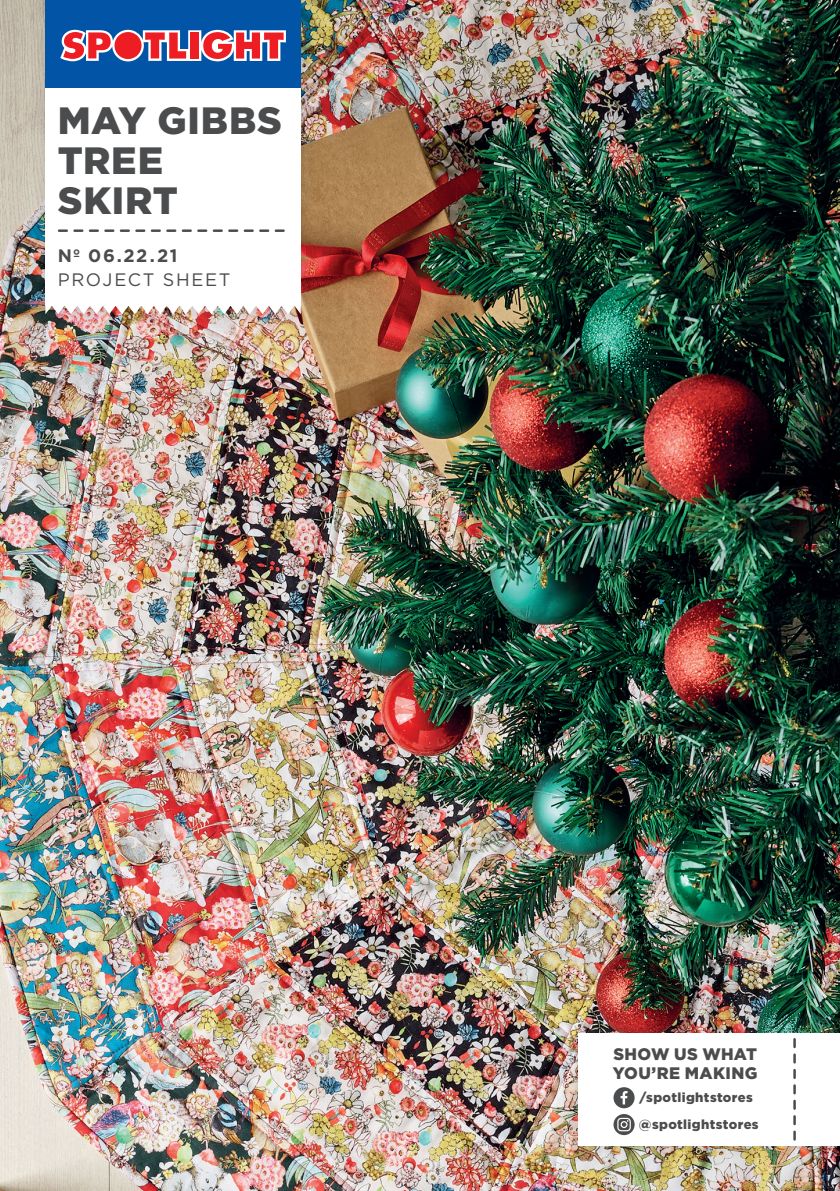
<style>
.page{position:relative;width:840px;height:1191px;background:#fff}
.page>*{position:absolute;margin:0;border:0;box-sizing:border-box;transform-origin:0 0}
.t1{font:900 38px/40px "Gotham";letter-spacing:.02em;color:#4b4c4d}
.t2{font:18px "Gotham";letter-spacing:.095em;color:#4b4c4d}
.t3{font:700 18px "Gotham";letter-spacing:.09em;color:#4b4c4d}
.t4{font:900 16.6px/19.4px "Gotham";letter-spacing:.02em;color:#4b4c4d}
.t5{font:900 13px/26.8px "Gotham";letter-spacing:.025em;color:#4b4c4d}
</style>
<div class="page">
<img style="left:0;top:0;width:839px;height:1191px">
<div style="left:566px;top:1022px;width:273px;height:137px;background:#231f20;opacity:.15"></div>
<div style="left:577px;top:1033px;width:262px;height:112px;background:#fff"></div>
<svg style="left:793px;top:1039px;width:2px;height:100px"></svg>
<div style="left:613px;top:1087px;width:21px;height:21px;background:#4b4c4d;border-radius:50%"></div>
<svg style="left:620px;top:1091px;width:7px;height:13px"></svg>
<svg style="left:613px;top:1114px;width:21px;height:21px"></svg>
<svg style="left:617px;top:1117px;width:13px;height:14px"></svg>
<div style="left:34px;top:0;width:280px;height:326px;background:#231f20;opacity:.15"></div>
<div style="left:45px;top:0;width:255px;height:89px;background:#0154a6"></div>
<svg style="left:60px;top:30px;width:226px;height:31px;background:#c77082"></svg>
<img style="left:45px;top:306px;width:255px;height:8px">
<div style="left:45px;top:89px;width:255px;height:217px;background:#fff"></div>
<svg style="left:59px;top:229px;width:224px;height:3px"></svg>
<h1 class="t1" style="left:58px;top:100px;width:225px">MAY GIBBS<br>TREE<br>SKIRT</h1>
<h2 class="t3" style="left:58px;top:243px;width:121px">Nº 06.22.21</h2>
<h2 class="t2" style="left:58px;top:268px;width:174px">PROJECT SHEET</h2>
<p class="t4" style="left:612px;top:1043px;width:146px">SHOW US WHAT<br>YOU’RE MAKING</p>
<p class="t5" style="left:638px;top:1084px;width:121px">/spotlightstores @spotlightstores</p>
</div>
